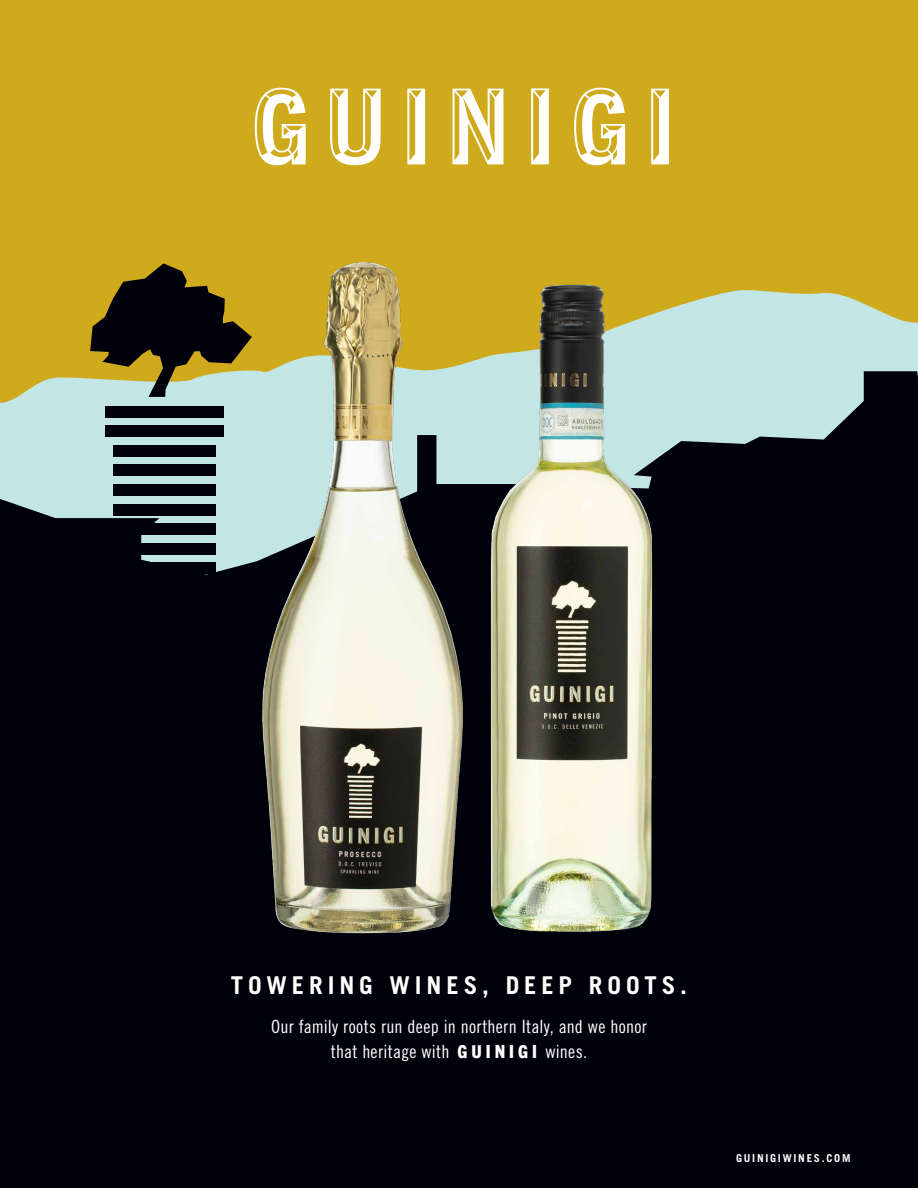
<style>
.page{position:relative;width:918px;height:1188px;background:#fff}
.page>*{position:absolute;margin:0;border:0;box-sizing:border-box;transform-origin:0 0}
.t1{font:700 24.6px "Trade Gothic";letter-spacing:.2em;color:#fff}
.t2{font:18.15px/25px "Trade Gothic Cond Eighteen";letter-spacing:.015em;color:#fff;text-align:center}
.t3{font:700 10.95px "Trade Gothic";letter-spacing:.16em;color:#fff}
.s1{font-family:"Trade Gothic Display 1 Base"}
</style>
<div class="page">
<div style="left:0;top:0;width:918px;height:1135px;background:#cfaa1d"></div>
<svg style="left:690px;top:290px;width:228px;height:53px;fill:#c2e6e5"></svg>
<svg style="left:0;top:343px;width:918px;height:396px;background:#343c40"></svg>
<div style="left:113px;top:580px;width:103px;height:12px;background:#00000a"></div>
<div style="left:113px;top:563px;width:103px;height:11px;background:#00000a"></div>
<div style="left:113px;top:543px;width:103px;height:11px;background:#00000a"></div>
<div style="left:113px;top:524px;width:103px;height:11px;background:#00000a"></div>
<div style="left:113px;top:504px;width:103px;height:11px;background:#00000a"></div>
<div style="left:113px;top:484px;width:103px;height:12px;background:#00000a"></div>
<div style="left:113px;top:465px;width:103px;height:11px;background:#00000a"></div>
<div style="left:113px;top:445px;width:103px;height:11px;background:#00000a"></div>
<div style="left:105px;top:426px;width:119px;height:11px;background:#00000a"></div>
<div style="left:105px;top:406px;width:119px;height:11px;background:#00000a"></div>
<svg style="left:90px;top:263px;width:138px;height:134px"></svg>
<div style="left:0;top:739px;width:918px;height:449px;background:#00000a"></div>
<svg style="left:255px;top:88px;width:51px;height:77px"></svg>
<svg style="left:330px;top:89px;width:51px;height:76px"></svg>
<svg style="left:407px;top:89px;width:18px;height:75px"></svg>
<svg style="left:453px;top:89px;width:50px;height:75px"></svg>
<svg style="left:531px;top:88px;width:18px;height:76px"></svg>
<svg style="left:574px;top:88px;width:51px;height:77px"></svg>
<svg style="left:651px;top:89px;width:18px;height:75px"></svg>
<img style="left:492px;top:284px;width:198px;height:648px">
<img style="left:228px;top:262px;width:264px;height:672px">
<h1 class="t1" style="left:231px;top:970px;width:458px">TOWERING WINES, DEEP ROOTS.</h1>
<p class="t2" style="left:271px;top:1014px;width:377px">Our family roots run deep in northern Italy, and we honor that heritage with <span class="s1">G U I N I G I</span> wines.</p>
<p class="t3" style="left:736px;top:1151px;width:116px">GUINIGIWINES.COM</p>
</div>
